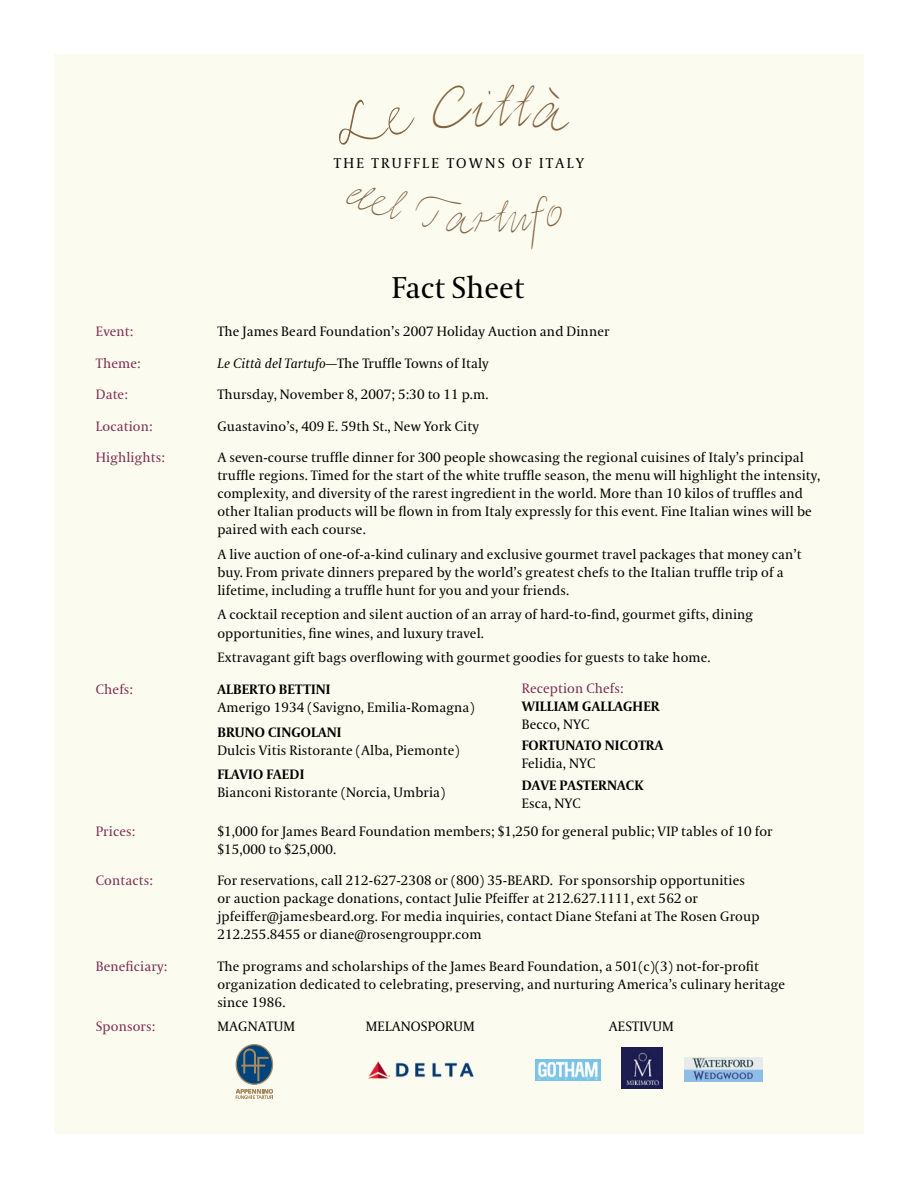
<style>
.page{position:relative;width:918px;height:1188px;background:#fff}
.page>*{position:absolute;margin:0;border:0;box-sizing:border-box;transform-origin:0 0}
.t1{font:51.9px "Elisa LT";color:#82653a;scale:.85 1}
.t2{font:30px "Coranto";color:#000}
.t3{font:14.1px "Coranto";letter-spacing:.16em;color:#000}
.t4{font:13.5px/18px "Coranto";letter-spacing:.01em;color:#000}
.t5{font:13.5px "Coranto";letter-spacing:.01em;color:#7c2d55}
.t6{font:700 13.5px "Coranto";letter-spacing:.01em;color:#000}
.s1{font-style:italic}
</style>
<div class="page">
<div style="left:54px;top:54px;width:810px;height:1080px;background:#fcfbef"></div>
<div style="left:236px;top:1044px;width:37px;height:41px;border:1px solid #a98a60;border-radius:50%"></div>
<svg style="left:236px;top:1045px;width:37px;height:54px"></svg>
<img style="left:621px;top:1048px;width:41px;height:41px">
<img style="left:684px;top:1058px;width:79px;height:24px">
<img style="left:368px;top:1061px;width:106px;height:18px">
<img style="left:536px;top:1059px;width:65px;height:22px">
<svg style="left:339px;top:99px;width:76px;height:46px"></svg>
<svg style="left:433px;top:84px;width:137px;height:47px"></svg>
<svg style="left:346px;top:187px;width:216px;height:63px"></svg>
<h1 class="t1" style="left:494px;top:78px;width:26px">t</h1>
<p class="t3" style="left:334px;top:155px;width:21px">The</p>
<p class="t3" style="left:372px;top:155px;width:21px">Truff</p>
<p class="t3" style="left:422px;top:155px;width:47px">le Towns</p>
<p class="t3" style="left:512px;top:155px;width:72px">of Italy</p>
<h2 class="t2" style="left:392px;top:269px;width:134px">Fact Sheet</h2>
<p class="t5" style="left:96px;top:323px;width:39px">Event:</p>
<p class="t4" style="left:217px;top:323px;width:394px">The James Beard Foundation’s 2007 Holiday Auction and Dinner</p>
<p class="t5" style="left:96px;top:355px;width:46px">Theme:</p>
<p class="t4" style="left:217px;top:354px;width:273px"><span class="s1">Le Città del Tartufo</span>—The Truffle Towns of Italy</p>
<p class="t5" style="left:96px;top:386px;width:33px">Date:</p>
<p class="t4" style="left:217px;top:386px;width:273px">Thursday, November 8, 2007; 5:30 to 11 p.m.</p>
<p class="t5" style="left:96px;top:418px;width:58px">Location:</p>
<p class="t4" style="left:217px;top:417px;width:263px">Guastavino’s, 409 E. 59th St., New York City</p>
<p class="t5" style="left:96px;top:449px;width:70px">Highlights:</p>
<p class="t4" style="left:217px;top:449px;width:604px">A seven-course truffle dinner for 300 people showcasing the regional cuisines of Italy’s principal truffle regions. Timed for the start of the white truffle season, the menu will highlight the intensity, complexity, and diversity of the rarest ingredient in the world. More than 10 kilos of truffles and other Italian products will be flown in from Italy expressly for this event. Fine Italian wines will be paired with each course.</p>
<p class="t4" style="left:217px;top:546px;width:586px">A live auction of one-of-a-kind culinary and exclusive gourmet travel packages that money can’t buy. From private dinners prepared by the world’s greatest chefs to the Italian truffle trip of a lifetime, including a truffle hunt for you and your friends.</p>
<p class="t4" style="left:217px;top:606px;width:537px">A cocktail reception and silent auction of an array of hard-to-find, gourmet gifts, dining opportunities, fine wines, and luxury travel.</p>
<p class="t4" style="left:217px;top:649px;width:495px">Extravagant gift bags overflowing with gourmet goodies for guests to take home.</p>
<p class="t5" style="left:96px;top:681px;width:39px">Chefs:</p>
<p class="t6" style="left:217px;top:681px;width:115px">ALBERTO BETTINI</p>
<p class="t4" style="left:217px;top:699px;width:259px">Amerigo 1934 (Savigno, Emilia-Romagna)</p>
<p class="t6" style="left:217px;top:724px;width:126px">BRUNO CINGOLANI</p>
<p class="t4" style="left:217px;top:741px;width:244px">Dulcis Vitis Ristorante (Alba, Piemonte)</p>
<p class="t6" style="left:217px;top:766px;width:88px">FLAVIO FAEDI</p>
<p class="t4" style="left:217px;top:784px;width:229px">Bianconi Ristorante (Norcia, Umbria)</p>
<p class="t5" style="left:96px;top:823px;width:41px">Prices:</p>
<p class="t4" style="left:217px;top:822px;width:557px">$1,000 for James Beard Foundation members; $1,250 for general public; VIP tables of 10 for $15,000 to $25,000.</p>
<p class="t5" style="left:96px;top:872px;width:58px">Contacts:</p>
<p class="t4" style="left:217px;top:872px;width:544px">For reservations, call 212-627-2308 or (800) 35-BEARD. For sponsorship opportunities or auction package donations, contact Julie Pfeiffer at 212.627.1111, ext 562 or jpfeiffer@jamesbeard.org. For media inquiries, contact Diane Stefani at The Rosen Group 212.255.8455 or diane@rosengrouppr.com</p>
<p class="t5" style="left:96px;top:958px;width:73px">Beneficiary:</p>
<p class="t4" style="left:217px;top:957px;width:569px">The programs and scholarships of the James Beard Foundation, a 501(c)(3) not-for-profit organization dedicated to celebrating, preserving, and nurturing America’s culinary heritage since 1986.</p>
<p class="t5" style="left:96px;top:1018px;width:61px">Sponsors:</p>
<p class="t4" style="left:217px;top:1018px;width:23px">Magnatum</p>
<p class="t4" style="left:366px;top:1018px;width:37px">Melanosporum</p>
<p class="t4" style="left:609px;top:1018px;width:18px">Aestivum</p>
<p class="t5" style="left:522px;top:680px;width:103px">Reception Chefs:</p>
<p class="t6" style="left:522px;top:698px;width:139px">WILLIAM GALLAGHER</p>
<p class="t4" style="left:522px;top:716px;width:69px">Becco, NYC</p>
<p class="t6" style="left:522px;top:737px;width:142px">FORTUNATO NICOTRA</p>
<p class="t4" style="left:522px;top:755px;width:75px">Felidia, NYC</p>
<p class="t6" style="left:522px;top:777px;width:96px">DAVE PASTERNAC</p>
<p class="t6" style="left:634px;top:777px;width:11px">K</p>
<p class="t4" style="left:522px;top:795px;width:61px">Esca, NYC</p>
</div>
